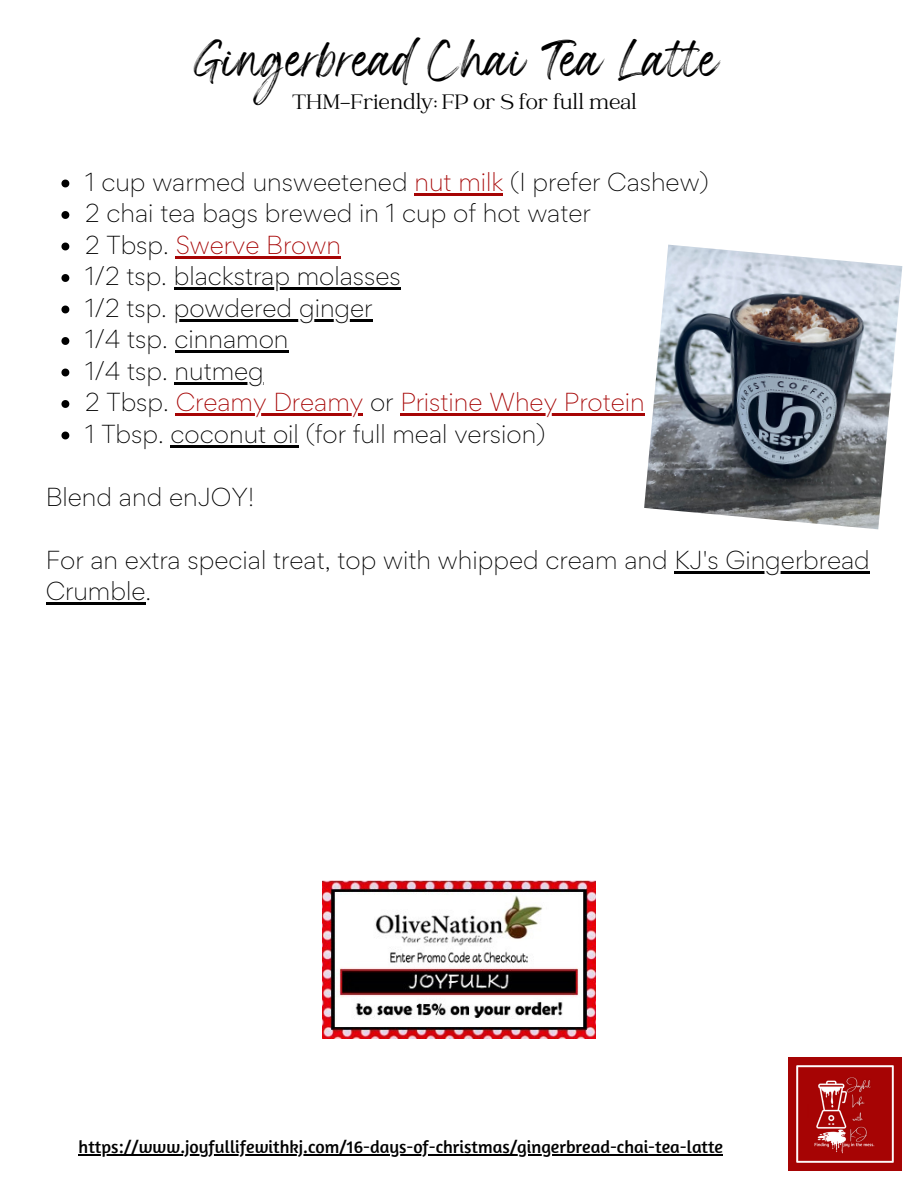
<style>
.page{position:relative;width:918px;height:1188px;background:#fff}
.page>*{position:absolute;margin:0;border:0;box-sizing:border-box;transform-origin:0 0}
.t1{font:27.75px "Wonderful Branding";color:#000}
.t2{font:300 23.25px/31.5px "Gordita";color:#000}
.t3{font:22.95px "Catchy Mager";color:#000}
.t4{font:18px "Amaranth";color:#000}
.s1{color:#a60404}
</style>
<div class="page">
<img style="left:789px;top:1058px;width:112px;height:112px">
<svg style="left:61px;top:180px;width:8px;height:7px"></svg>
<hr style="left:414px;top:193px;width:89px;height:2px;background:#a60404">
<svg style="left:61px;top:211px;width:8px;height:8px"></svg>
<svg style="left:61px;top:243px;width:8px;height:7px"></svg>
<hr style="left:176px;top:256px;width:165px;height:2px;background:#a60404">
<svg style="left:61px;top:274px;width:8px;height:8px"></svg>
<hr style="left:174px;top:288px;width:227px;height:2px;background:#000">
<svg style="left:61px;top:306px;width:8px;height:7px"></svg>
<hr style="left:174px;top:319px;width:199px;height:2px;background:#000">
<svg style="left:61px;top:337px;width:8px;height:8px"></svg>
<hr style="left:175px;top:351px;width:114px;height:2px;background:#000">
<svg style="left:61px;top:369px;width:8px;height:7px"></svg>
<hr style="left:175px;top:382px;width:89px;height:2px;background:#000">
<svg style="left:61px;top:400px;width:8px;height:8px"></svg>
<hr style="left:176px;top:414px;width:187px;height:2px;background:#a60404">
<hr style="left:400px;top:414px;width:245px;height:2px;background:#a60404">
<svg style="left:61px;top:432px;width:8px;height:7px"></svg>
<hr style="left:171px;top:445px;width:128px;height:2px;background:#000">
<hr style="left:674px;top:571px;width:196px;height:2px;background:#000">
<hr style="left:46px;top:603px;width:100px;height:2px;background:#000">
<img style="left:644px;top:245px;width:258px;height:284px">
<img style="left:322px;top:881px;width:274px;height:157px">
<hr style="left:79px;top:1154px;width:644px;height:1px;background:#000">
<p class="t1" style="left:197px;top:53px;width:525px">Gingerbread Chai Tea Latte</p>
<p class="t3" style="left:292px;top:91px;width:346px">THM-Friendly: FP or S for full meal</p>
<p class="t2" style="left:85px;top:166px;width:625px">1 cup warmed unsweetened <span class="s1">nut milk</span> (I prefer Cashew)<br>2 chai tea bags brewed in 1 cup of hot water<br>2 Tbsp. <span class="s1">Swerve Brown<br></span>1/2 tsp. blackstrap molasses<br>1/2 tsp. powdered ginger<br>1/4 tsp. cinnamon<br>1/4 tsp. nutmeg<br>2 Tbsp. <span class="s1">Creamy Dreamy</span> or <span class="s1">Pristine Whey Protein<br></span>1 Tbsp. coconut oil (for full meal version)</p>
<p class="t2" style="left:46px;top:481px;width:210px">Blend and enJOY!</p>
<p class="t2" style="left:46px;top:544px;width:826px">For an extra special treat, top with whipped cream and KJ's Gingerbread<br>Crumble.</p>
<p class="t4" style="left:79px;top:1136px;width:646px">https://www.joyfullifewithkj.com/16-days-of-christmas/gingerbread-chai-tea-latte</p>
</div>
